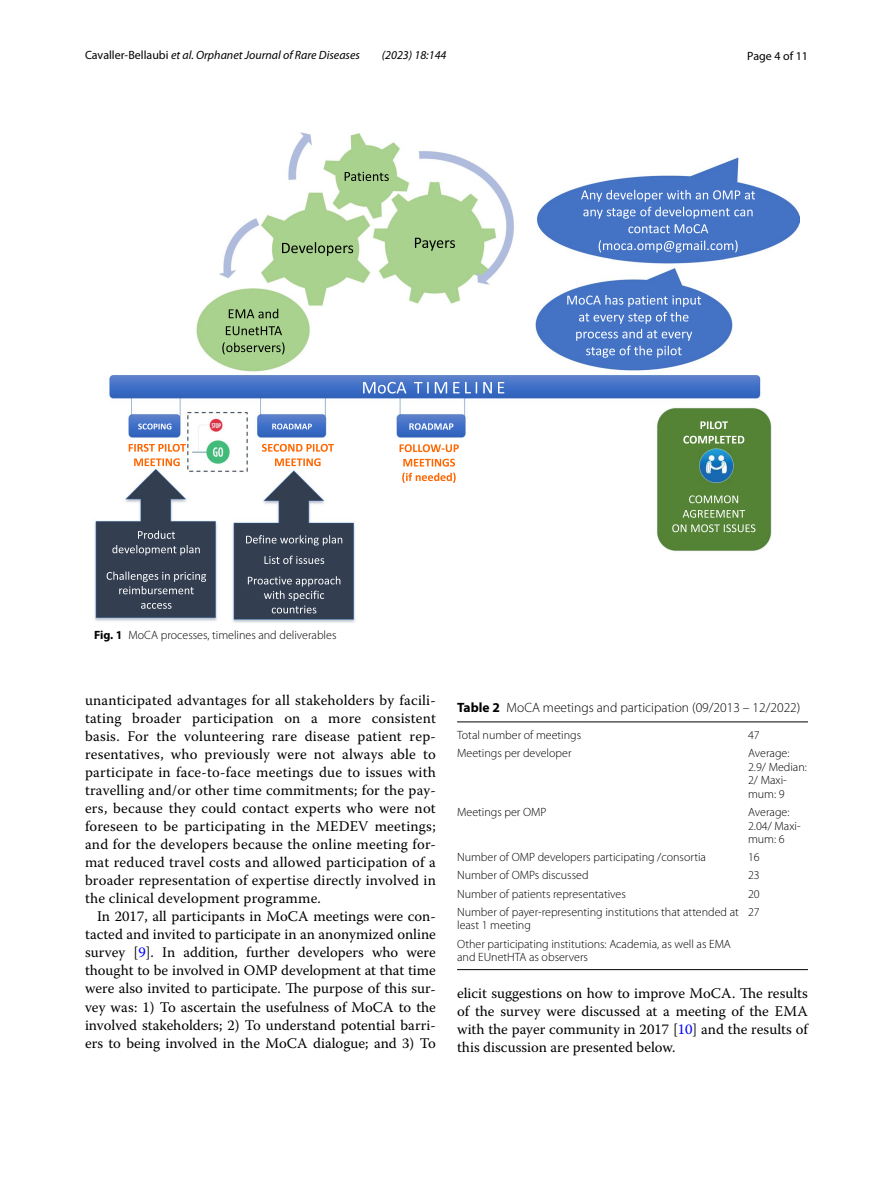
<style>
.page{position:relative;width:893px;height:1187px;background:#fff}
.page>*{position:absolute;margin:0;border:0;box-sizing:border-box;transform-origin:0 0}
.t1{font:14.7px/18px "Warnock Pro";letter-spacing:.005em;color:#000;text-align:justify}
.t2{font:300 13.5px "Myriad Pro";color:#000}
.t3{font:300 12px/13.5px "Myriad Pro";color:#000}
.t4{font:italic 12px "Myriad Pro";color:#000}
.t5{font:12px "Myriad Pro";color:#000}
.s1{font-style:normal}
.s2{font-weight:700}
.s3{color:#00f}
</style>
<div class="page">
<img style="left:94px;top:133px;width:705px;height:490px">
<svg style="left:567px;top:295px;width:134px;height:63px"></svg>
<svg style="left:138px;top:530px;width:37px;height:9px"></svg>
<svg style="left:112px;top:545px;width:88px;height:10px"></svg>
<svg style="left:107px;top:571px;width:99px;height:23px"></svg>
<svg style="left:141px;top:603px;width:30px;height:5px"></svg>
<svg style="left:138px;top:423px;width:33px;height:6px"></svg>
<svg style="left:272px;top:423px;width:40px;height:6px"></svg>
<svg style="left:246px;top:535px;width:96px;height:10px"></svg>
<svg style="left:264px;top:555px;width:60px;height:9px"></svg>
<svg style="left:248px;top:576px;width:92px;height:37px"></svg>
<svg style="left:409px;top:423px;width:44px;height:7px"></svg>
<svg style="left:700px;top:421px;width:28px;height:8px"></svg>
<svg style="left:683px;top:435px;width:61px;height:8px"></svg>
<svg style="left:689px;top:495px;width:49px;height:8px"></svg>
<svg style="left:683px;top:510px;width:62px;height:7px"></svg>
<svg style="left:672px;top:524px;width:83px;height:8px"></svg>
<svg style="left:415px;top:238px;width:40px;height:13px"></svg>
<svg style="left:345px;top:172px;width:44px;height:9px"></svg>
<svg style="left:363px;top:382px;width:43px;height:11px"></svg>
<svg style="left:414px;top:382px;width:90px;height:11px"></svg>
<svg style="left:400px;top:444px;width:59px;height:8px"></svg>
<svg style="left:403px;top:458px;width:52px;height:8px"></svg>
<svg style="left:402px;top:472px;width:54px;height:11px"></svg>
<svg style="left:229px;top:309px;width:49px;height:9px"></svg>
<svg style="left:226px;top:326px;width:56px;height:9px"></svg>
<svg style="left:222px;top:342px;width:63px;height:12px"></svg>
<svg style="left:581px;top:190px;width:174px;height:43px"></svg>
<svg style="left:599px;top:240px;width:139px;height:12px"></svg>
<svg style="left:282px;top:242px;width:71px;height:14px"></svg>
<svg style="left:490px;top:561px;width:182px;height:15px"></svg>
<svg style="left:503px;top:582px;width:156px;height:13px"></svg>
<svg style="left:552px;top:604px;width:58px;height:16px"></svg>
<svg style="left:122px;top:444px;width:64px;height:8px"></svg>
<svg style="left:128px;top:458px;width:52px;height:9px"></svg>
<svg style="left:256px;top:444px;width:78px;height:8px"></svg>
<svg style="left:269px;top:458px;width:52px;height:9px"></svg>
<hr style="left:457px;top:721px;width:291px;height:1px;background:#000">
<hr style="left:748px;top:721px;width:60px;height:1px;background:#000">
<hr style="left:457px;top:969px;width:291px;height:1px;background:#000">
<hr style="left:748px;top:969px;width:60px;height:1px;background:#000">
<p class="t4" style="left:85px;top:48px;width:276px"><span class="s1">Cavaller‑Bellaubi</span> et al. Orphanet Journal of Rare Diseases</p>
<p class="t4" style="left:382px;top:48px;width:66px">(2023) 18:144</p>
<p class="t5" style="left:747px;top:48px;width:62px">Page 4 of 11</p>
<p class="t3" style="left:94px;top:628px;width:244px"><span class="s2">Fig. 1</span> MoCA processes, timelines and deliverables</p>
<p class="t1" style="left:85px;top:691px;width:352px">unanticipated advantages for all stakeholders by facili&shy;tating broader participation on a more consistent basis. For the volunteering rare disease patient rep&shy;resentatives, who previously were not always able to participate in face-to-face meetings due to issues with travelling and/or other time commitments; for the pay&shy;ers, because they could contact experts who were not foreseen to be participating in the MEDEV meetings; and for the developers because the online meeting for&shy;mat reduced travel costs and allowed participation of a broader representation of expertise directly involved in the clinical development programme.</p>
<p class="t1" style="left:85px;top:907px;width:352px;text-indent:12px">In 2017, all participants in MoCA meetings were con&shy;tacted and invited to participate in an anonymized online survey [<span class="s3">9</span>]. In addition, further developers who were thought to be involved in OMP development at that time were also invited to participate. The purpose of this sur&shy;vey was: 1) To ascertain the usefulness of MoCA to the involved stakeholders; 2) To understand potential barri&shy;ers to being involved in the MoCA dialogue; and 3) To</p>
<p class="t2" style="left:457px;top:700px;width:345px"><span class="s2">Table 2</span> MoCA meetings and participation (09/2013 – 12/2022)</p>
<p class="t3" style="left:457px;top:728px;width:126px">Total number of meetings</p>
<p class="t3" style="left:748px;top:728px;width:13px">47</p>
<p class="t3" style="left:457px;top:746px;width:116px">Meetings per developer</p>
<p class="t3" style="left:748px;top:746px;width:60px">Average:<br>2.9/ Median:<br>2/ Maxi‑ mum: 9</p>
<p class="t3" style="left:457px;top:805px;width:91px">Meetings per OMP</p>
<p class="t3" style="left:748px;top:805px;width:54px">Average:<br>2.04/ Maxi‑ mum: 6</p>
<p class="t3" style="left:457px;top:850px;width:250px">Number of OMP developers participating /consortia</p>
<p class="t3" style="left:748px;top:850px;width:13px">16</p>
<p class="t3" style="left:457px;top:868px;width:133px">Number of OMPs discussed</p>
<p class="t3" style="left:748px;top:868px;width:13px">23</p>
<p class="t3" style="left:457px;top:887px;width:170px">Number of patients representatives</p>
<p class="t3" style="left:748px;top:887px;width:13px">20</p>
<p class="t3" style="left:457px;top:905px;width:283px">Number of payer-representing institutions that attended at least 1 meeting</p>
<p class="t3" style="left:748px;top:905px;width:13px">27</p>
<p class="t3" style="left:457px;top:936px;width:275px">Other participating institutions: Academia, as well as EMA and EUnetHTA as observers</p>
<p class="t1" style="left:457px;top:983px;width:352px">elicit suggestions on how to improve MoCA. The results of the survey were discussed at a meeting of the EMA with the payer community in 2017 [<span class="s3">10</span>] and the results of this discussion are presented below.</p>
</div>
